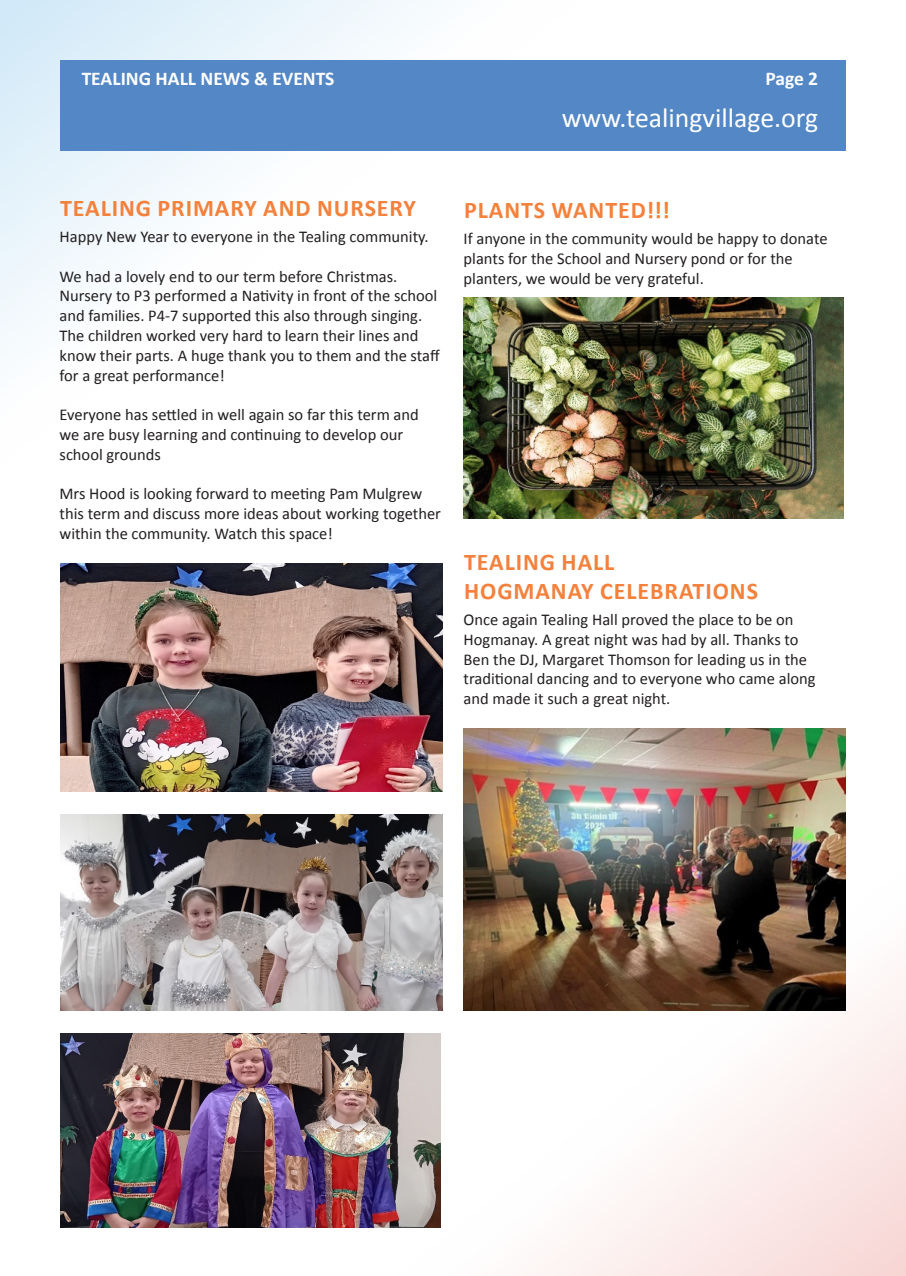
<style>
.page{position:relative;width:906px;height:1276px;background:#fff}
.page>*{position:absolute;margin:0;border:0;box-sizing:border-box;transform-origin:0 0}
.t1{font:27.75px "Calibri";color:#fff}
.t2{font:700 24px/28.8px "Calibri";letter-spacing:.04em;color:#f4813c}
.t3{font:700 19.5px "Calibri";color:#fff}
.t4{font:16.5px/19.8px "Calibri";color:#231f20}
</style>
<div class="page">
<svg style="left:0;top:0;width:604px;height:345px"></svg>
<svg style="left:365px;top:848px;width:541px;height:428px"></svg>
<div style="left:60px;top:60px;width:785px;height:91px;background:#5387c5"></div>
<img style="left:463px;top:298px;width:381px;height:221px">
<img style="left:463px;top:728px;width:382px;height:282px">
<img style="left:60px;top:563px;width:382px;height:228px">
<img style="left:60px;top:814px;width:382px;height:196px">
<img style="left:60px;top:1033px;width:381px;height:194px">
<p class="t3" style="left:82px;top:65px;width:254px">TEALING HALL NEWS &amp; EVENTS</p>
<p class="t3" style="left:765px;top:65px;width:54px">Page 2</p>
<h1 class="t1" style="left:561px;top:98px;width:258px">www.tealingvillage.org</h1>
<h2 class="t2" style="left:60px;top:193px;width:357px">TEALING PRIMARY AND NURSERY</h2>
<p class="t4" style="left:60px;top:226px;width:371px">Happy New Year to everyone in the Tealing community.</p>
<p class="t4" style="left:60px;top:266px;width:382px">We had a lovely end to our term before Christmas.<br>Nursery to P3 performed a Nativity in front of the school and families. P4-7 supported this also through singing.<br>The children worked very hard to learn their lines and know their parts. A huge thank you to them and the staff for a great performance!</p>
<p class="t4" style="left:60px;top:404px;width:361px">Everyone has settled in well again so far this term and we are busy learning and continuing to develop our school grounds</p>
<p class="t4" style="left:60px;top:483px;width:383px">Mrs Hood is looking forward to meeting Pam Mulgrew this term and discuss more ideas about working together within the community. Watch this space!</p>
<h2 class="t2" style="left:464px;top:195px;width:207px">PLANTS WANTED!!!</h2>
<p class="t4" style="left:463px;top:228px;width:365px">If anyone in the community would be happy to donate plants for the School and Nursery pond or for the planters, we would be very grateful.</p>
<h2 class="t2" style="left:464px;top:547px;width:295px">TEALING HALL<br>HOGMANAY CELEBRATIONS</h2>
<p class="t4" style="left:463px;top:609px;width:353px">Once again Tealing Hall proved the place to be on Hogmanay. A great night was had by all. Thanks to Ben the DJ, Margaret Thomson for leading us in the traditional dancing and to everyone who came along and made it such a great night.</p>
</div>
